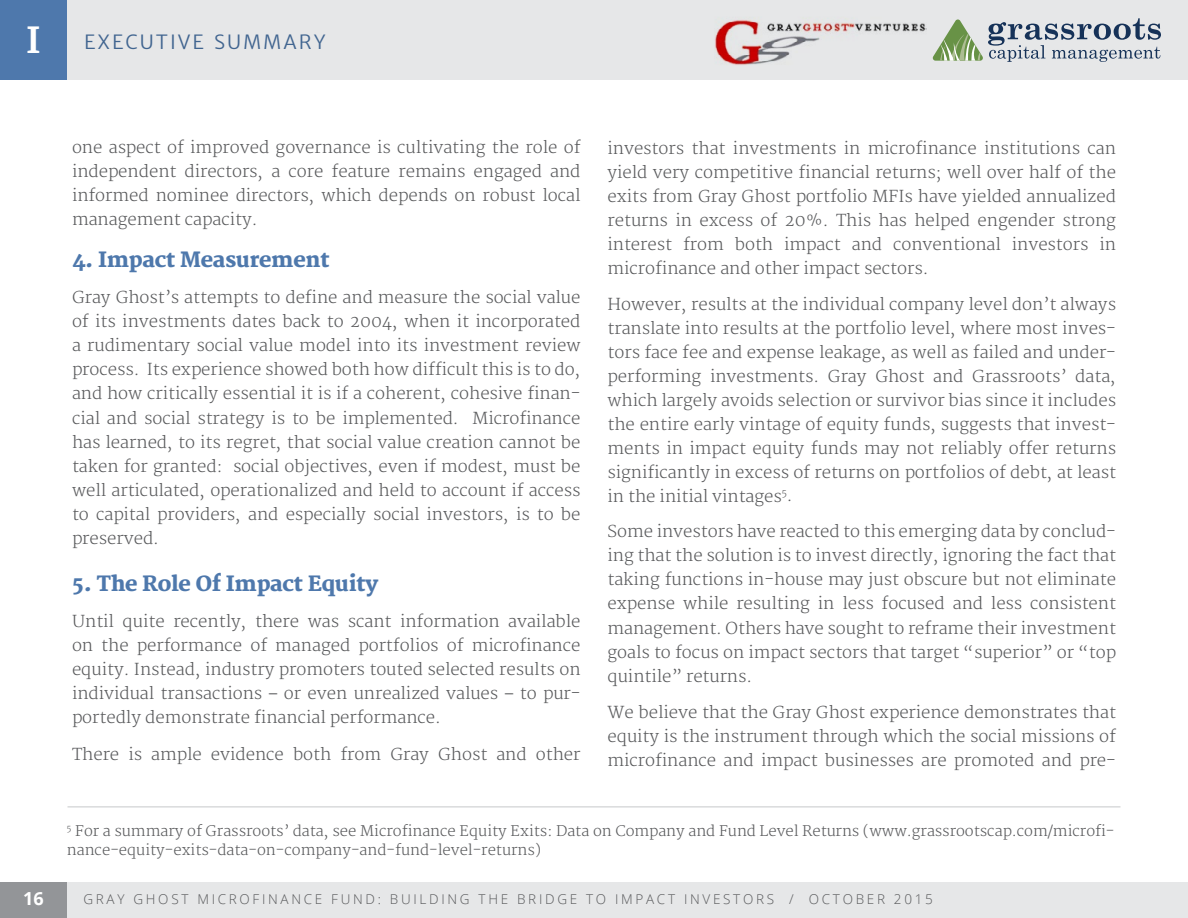
<style>
.page{position:relative;width:1188px;height:918px;background:#fff}
.page>*{position:absolute;margin:0;border:0;box-sizing:border-box;transform-origin:0 0}
.t1{font:900 21px "Merriweather";letter-spacing:-.01em;color:#4e78ac}
.t2{font:19.5px "Merriweather Sans";letter-spacing:.1em;color:#416590}
.t3{font:700 18px "Open Sans";color:#fff}
.t4{font:300 16.5px/24px "Merriweather";color:#58595b;text-align:justify}
.t5{font:300 14.7px/19.5px "Merriweather";color:#58595b}
.t6{font:300 13.5px "Open Sans";letter-spacing:.2em;color:#58595b}
.s1{font-family:"Merriweather";font-weight:700;font-size:36px;color:#fff}
</style>
<div class="page">
<div style="left:67px;top:0;width:1120px;height:80px;background:#e6e7e8"></div>
<div style="left:0;top:882px;width:67px;height:36px;background:#939598"></div>
<div style="left:67px;top:882px;width:1120px;height:36px;background:#e6e7e8"></div>
<img style="left:715px;top:20px;width:212px;height:45px">
<svg style="left:932px;top:18px;width:229px;height:44px"></svg>
<div style="left:0;top:0;width:67px;height:80px;background:#4e78ac"></div>
<hr style="left:68px;top:807px;width:1052px;height:1px;background:#c7c8ca">
<p class="t2" style="left:26px;top:30px;width:301px"><span class="s1">I</span> EXECUTIVE SUMMARY</p>
<p class="t4" style="left:72px;top:136px;width:510px">one aspect of improved governance is cultivating the role of independent directors, a core feature remains engaged and informed nominee directors, which depends on robust local management capacity.</p>
<p class="t1" style="left:72px;top:247px;width:259px">4. Impact Measurement</p>
<p class="t4" style="left:72px;top:286px;width:510px">Gray Ghost’s attempts to define and measure the social value of its investments dates back to 2004, when it incorporated a rudimentary social value model into its investment review process. Its experience showed both how difficult this is to do, and how critically essential it is if a coherent, cohesive finan&shy;cial and social strategy is to be implemented. Microfinance has learned, to its regret, that social value creation cannot be taken for granted: social objectives, even if modest, must be well articulated, operationalized and held to account if access to capital providers, and especially social investors, is to be preserved.</p>
<p class="t1" style="left:72px;top:571px;width:308px">5. The Role Of Impact Equity</p>
<p class="t4" style="left:72px;top:610px;width:510px">Until quite recently, there was scant information available on the performance of managed portfolios of microfinance equity. Instead, industry promoters touted selected results on individual transactions – or even unrealized values – to pur&shy;portedly demonstrate financial performance.</p>
<p class="t4" style="left:72px;top:742px;width:510px">There is ample evidence both from Gray Ghost and other</p>
<p class="t4" style="left:608px;top:136px;width:510px">investors that investments in microfinance institutions can yield very competitive financial returns; well over half of the exits from Gray Ghost portfolio MFIs have yielded annualized returns in excess of 20%. This has helped engender strong interest from both impact and conventional investors in microfinance and other impact sectors.</p>
<p class="t4" style="left:608px;top:292px;width:510px">However, results at the individual company level don’t always translate into results at the portfolio level, where most inves&shy;tors face fee and expense leakage, as well as failed and under&shy;performing investments. Gray Ghost and Grassroots’ data, which largely avoids selection or survivor bias since it includes the entire early vintage of equity funds, suggests that invest&shy;ments in impact equity funds may not reliably offer returns significantly in excess of returns on portfolios of debt, at least in the initial vintages<sup>5</sup>.</p>
<p class="t4" style="left:607px;top:520px;width:510px">Some investors have reacted to this emerging data by conclud&shy;ing that the solution is to invest directly, ignoring the fact that taking functions in-house may just obscure but not eliminate expense while resulting in less focused and less consistent management. Others have sought to reframe their investment goals to focus on impact sectors that target “superior” or “top quintile” returns.</p>
<p class="t4" style="left:607px;top:700px;width:510px">We believe that the Gray Ghost experience demonstrates that equity is the instrument through which the social missions of microfinance and impact businesses are promoted and pre-</p>
<p class="t5" style="left:67px;top:821px;width:1049px"><sup>5</sup> For a summary of Grassroots’ data, see Microfinance Equity Exits: Data on Company and Fund Level Returns (www.grassrootscap.com/microfi&shy;nance-equity-exits-data-on-company-and-fund-level-returns)</p>
<p class="t3" style="left:23px;top:886px;width:22px">16</p>
<p class="t6" style="left:83px;top:889px;width:851px">GRAY GHOST MICROFINANCE FUND: BUILDING THE BRIDGE TO IMPACT INVESTORS / OCTOBER 2015</p>
</div>
